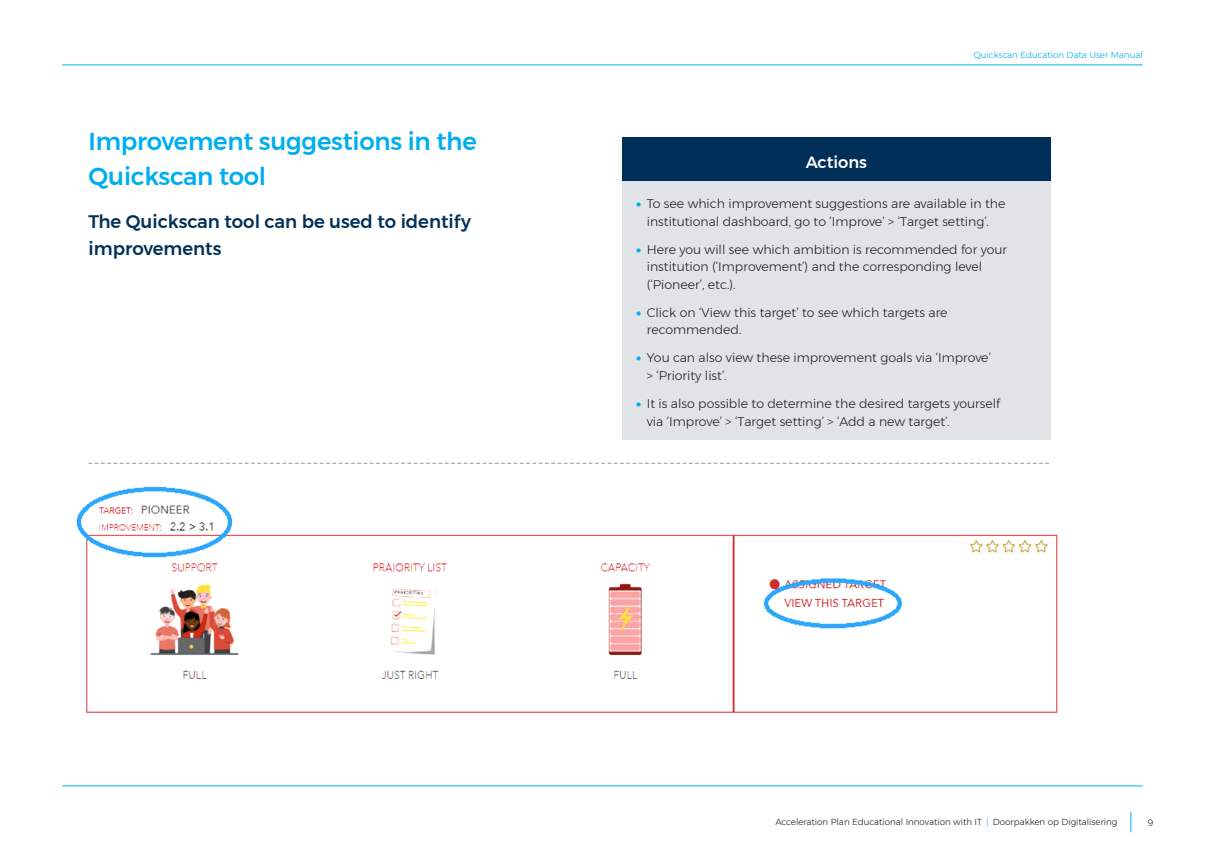
<style>
.page{position:relative;width:1205px;height:851px;background:#fff}
.page>*{position:absolute;margin:0;border:0;box-sizing:border-box;transform-origin:0 0}
.t1{font:500 24.38px/35px "Montserrat";letter-spacing:-.01em;color:#00aeef}
.t2{font:500 18.12px/27.5px "Montserrat";color:#003058}
.t3{font:500 16.25px "Montserrat";color:#fff}
.t4{font:300 12.5px/17.5px "Montserrat";color:#231f20}
.t5{font:300 9.38px "Montserrat";color:#231f20}
.t6{font:300 8.75px "Montserrat";color:#231f20}
.t7{font:300 8.75px "Montserrat";color:#00aeef}
.s1{font-weight:900;color:#00aeef}
.s2{color:#00aeef}
</style>
<div class="page">
<img style="left:76px;top:486px;width:982px;height:227px">
<div style="left:622px;top:138px;width:429px;height:44px;background:#003058"></div>
<div style="left:622px;top:182px;width:429px;height:258px;background:#e1e4e7"></div>
<svg style="left:1130px;top:812px;width:1px;height:20px"></svg>
<hr style="left:62px;top:65px;width:1080px;height:1px;background:#00aeef">
<hr style="left:62px;top:785px;width:1080px;height:1px;background:#00aeef">
<svg style="left:89px;top:462px;width:960px;height:2px"></svg>
<p class="t1" style="left:89px;top:124px;width:390px">Improvement suggestions in the<br>Quickscan tool</p>
<p class="t2" style="left:89px;top:207px;width:384px">The Quickscan tool can be used to identify improvements</p>
<p class="t7" style="left:974px;top:48px;width:170px">Quickscan Education Data User Manual</p>
<p class="t3" style="left:806px;top:149px;width:63px">Actions</p>
<p class="t4" style="left:636px;top:194px;width:371px;text-align:center"><span class="s1">•</span> To see which improvement suggestions are available in the institutional dashboard, go to ‘Improve’ &gt; ‘Target setting’.</p>
<p class="t4" style="left:647px;top:240px;width:362px;text-indent:-11px"><span class="s1">•</span> Here you will see which ambition is recommended for your institution (‘Improvement’) and the corresponding level (‘Pioneer’, etc.).</p>
<p class="t4" style="left:647px;top:303px;width:302px;text-indent:-11px"><span class="s1">•</span> Click on ‘View this target’ to see which targets are recommended.</p>
<p class="t4" style="left:647px;top:349px;width:346px;text-indent:-11px"><span class="s1">•</span> You can also view these improvement goals via ‘Improve’ &gt; ‘Priority list’.</p>
<p class="t4" style="left:647px;top:394px;width:355px;text-indent:-11px"><span class="s1">•</span> It is also possible to determine the desired targets yourself via ‘Improve’ &gt; ‘Target setting’ &gt; ‘Add a new target’.</p>
<p class="t6" style="left:775px;top:815px;width:343px">Acceleration Plan Educational Innovation with IT <span class="s2">|</span> Doorpakken op Digitalisering</p>
<p class="t5" style="left:1147px;top:815px;width:7px">9</p>
</div>
